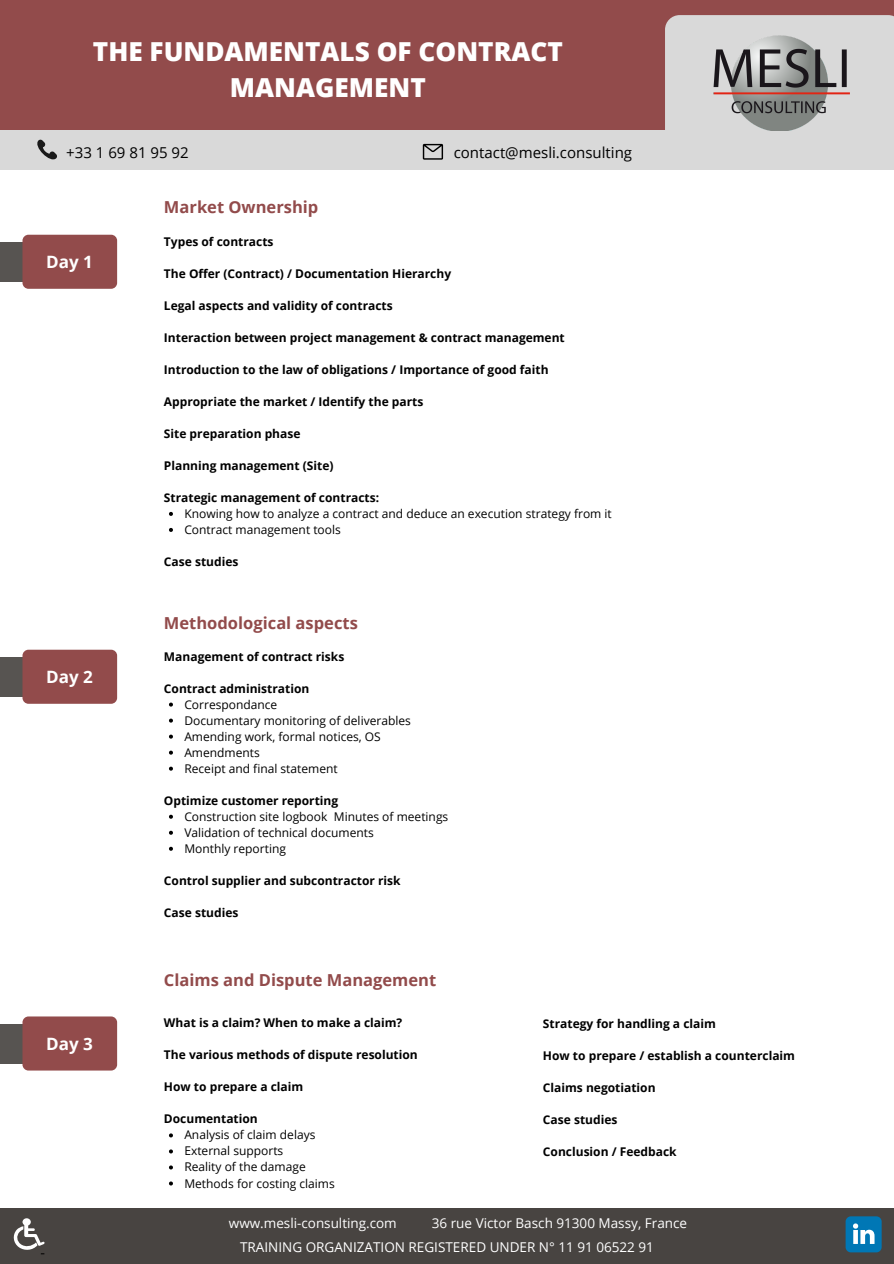
<style>
.page{position:relative;width:894px;height:1264px;background:#fff}
.page>*{position:absolute;margin:0;border:0;box-sizing:border-box;transform-origin:0 0}
.t1{font:800 26.1px/36px "Open Sans";color:#fff;text-align:center}
.t2{font:700 16.95px "Open Sans";color:#fff}
.t3{font:700 16.5px "Open Sans";color:#924b4b}
.t4{font:15px "Open Sans";color:#000}
.t5{font:13.5px "Open Sans";color:#fff}
.t6{font:700 12px "Open Sans";color:#000}
.t7{font:12px "Open Sans";color:#000}
</style>
<div class="page">
<div style="left:0;top:0;width:893px;height:137px;background:#924b4b"></div>
<div style="left:665px;top:15px;width:228px;height:115px;background:#d9d9d9"></div>
<div style="left:0;top:130px;width:893px;height:39px;background:#d9d9d9"></div>
<img style="left:693px;top:15px;width:179px;height:115px">
<svg style="left:37px;top:139px;width:20px;height:21px"></svg>
<svg style="left:422px;top:144px;width:21px;height:16px"></svg>
<div style="left:0;top:242px;width:57px;height:40px;background:#575451"></div>
<div style="left:22px;top:235px;width:95px;height:54px;background:#924b4b;border-radius:6px"></div>
<div style="left:0;top:657px;width:57px;height:39px;background:#575451"></div>
<div style="left:22px;top:649px;width:95px;height:54px;background:#924b4b;border-radius:6px"></div>
<div style="left:0;top:1024px;width:57px;height:39px;background:#575451"></div>
<div style="left:22px;top:1016px;width:95px;height:54px;background:#924b4b;border-radius:6px"></div>
<svg style="left:667px;top:1263px;width:38px;height:1px"></svg>
<div style="left:0;top:1207px;width:893px;height:56px;background:#484441"></div>
<svg style="left:845px;top:1216px;width:36px;height:36px"></svg>
<svg style="left:13px;top:1218px;width:32px;height:36px"></svg>
<svg style="left:169px;top:512px;width:4px;height:4px"></svg>
<svg style="left:169px;top:528px;width:4px;height:4px"></svg>
<svg style="left:169px;top:702px;width:4px;height:4px"></svg>
<svg style="left:169px;top:718px;width:4px;height:4px"></svg>
<svg style="left:169px;top:734px;width:4px;height:4px"></svg>
<svg style="left:169px;top:750px;width:4px;height:4px"></svg>
<svg style="left:169px;top:766px;width:4px;height:4px"></svg>
<svg style="left:169px;top:814px;width:4px;height:4px"></svg>
<svg style="left:169px;top:830px;width:4px;height:4px"></svg>
<svg style="left:169px;top:846px;width:4px;height:4px"></svg>
<svg style="left:169px;top:1133px;width:4px;height:4px"></svg>
<svg style="left:169px;top:1149px;width:4px;height:4px"></svg>
<svg style="left:169px;top:1165px;width:4px;height:4px"></svg>
<svg style="left:169px;top:1181px;width:4px;height:4px"></svg>
<p class="t1" style="left:93px;top:33px;width:471px">THE FUNDAMENTALS OF CONTRACT<br>MANAGEMENT</p>
<p class="t4" style="left:66px;top:141px;width:124px">+33 1 69 81 95 92</p>
<p class="t4" style="left:453px;top:141px;width:180px">contact@mesli.consulting</p>
<p class="t2" style="left:46px;top:250px;width:48px">Day 1</p>
<p class="t2" style="left:46px;top:665px;width:48px">Day 2</p>
<p class="t2" style="left:46px;top:1031px;width:48px">Day 3</p>
<p class="t3" style="left:164px;top:195px;width:156px">Market Ownership</p>
<p class="t6" style="left:164px;top:233px;width:111px">Types of contracts</p>
<p class="t6" style="left:164px;top:265px;width:289px">The Offer (Contract) / Documentation Hierarchy</p>
<p class="t6" style="left:164px;top:297px;width:230px">Legal aspects and validity of contracts</p>
<p class="t6" style="left:164px;top:329px;width:402px">Interaction between project management &amp; contract management</p>
<p class="t6" style="left:164px;top:361px;width:386px">Introduction to the law of obligations / Importance of good faith</p>
<p class="t6" style="left:164px;top:393px;width:261px">Appropriate the market / Identify the parts</p>
<p class="t6" style="left:164px;top:425px;width:138px">Site preparation phase</p>
<p class="t6" style="left:164px;top:457px;width:171px">Planning management (Site)</p>
<p class="t6" style="left:164px;top:489px;width:217px">Strategic management of contracts:</p>
<p class="t7" style="left:184px;top:505px;width:429px">Knowing how to analyze a contract and deduce an execution strategy from it</p>
<p class="t7" style="left:184px;top:521px;width:158px">Contract management tools</p>
<p class="t6" style="left:164px;top:553px;width:76px">Case studies</p>
<p class="t3" style="left:164px;top:611px;width:195px">Methodological aspects</p>
<p class="t6" style="left:164px;top:647px;width:182px">Management of contract risks</p>
<p class="t6" style="left:164px;top:679px;width:147px">Contract administration</p>
<p class="t7" style="left:184px;top:695px;width:94px">Correspondance</p>
<p class="t7" style="left:184px;top:711px;width:228px">Documentary monitoring of deliverables</p>
<p class="t7" style="left:184px;top:727px;width:198px">Amending work, formal notices, OS</p>
<p class="t7" style="left:184px;top:743px;width:77px">Amendments</p>
<p class="t7" style="left:184px;top:759px;width:155px">Receipt and final statement</p>
<p class="t7" style="left:184px;top:808px;width:265px">Construction site logbook Minutes of meetings</p>
<p class="t7" style="left:184px;top:824px;width:191px">Validation of technical documents</p>
<p class="t7" style="left:184px;top:840px;width:103px">Monthly reporting</p>
<p class="t6" style="left:164px;top:792px;width:176px">Optimize customer reporting</p>
<p class="t6" style="left:164px;top:872px;width:238px">Control supplier and subcontractor risk</p>
<p class="t6" style="left:164px;top:904px;width:76px">Case studies</p>
<p class="t3" style="left:164px;top:968px;width:274px">Claims and Dispute Management</p>
<p class="t6" style="left:164px;top:1014px;width:240px">What is a claim? When to make a claim?</p>
<p class="t6" style="left:164px;top:1046px;width:255px">The various methods of dispute resolution</p>
<p class="t6" style="left:164px;top:1078px;width:141px">How to prepare a claim</p>
<p class="t6" style="left:164px;top:1110px;width:95px">Documentation</p>
<p class="t7" style="left:184px;top:1126px;width:133px">Analysis of claim delays</p>
<p class="t7" style="left:184px;top:1142px;width:100px">External supports</p>
<p class="t7" style="left:184px;top:1158px;width:123px">Reality of the damage</p>
<p class="t7" style="left:184px;top:1174px;width:152px">Methods for costing claims</p>
<p class="t6" style="left:542px;top:1015px;width:174px">Strategy for handling a claim</p>
<p class="t6" style="left:542px;top:1047px;width:253px">How to prepare / establish a counterclaim</p>
<p class="t6" style="left:542px;top:1079px;width:114px">Claims negotiation</p>
<p class="t6" style="left:542px;top:1111px;width:76px">Case studies</p>
<p class="t6" style="left:542px;top:1143px;width:135px">Conclusion / Feedback</p>
<p class="t5" style="left:229px;top:1213px;width:169px">www.mesli-consulting.com</p>
<p class="t5" style="left:431px;top:1213px;width:257px">36 rue Victor Basch 91300 Massy, France</p>
<p class="t5" style="left:240px;top:1236px;width:415px">TRAINING ORGANIZATION REGISTERED UNDER N° 11 91 06522 91</p>
<p class="t5" style="left:364px;top:1213px;width:169px">www.mesli-consult ng.com</p>
<p class="t5" style="left:204px;top:1239px;width:435px">ORGANISME DE FORMATION ENREGISTRÉ SOUS LE N°11 91 06522 91</p>
</div>
